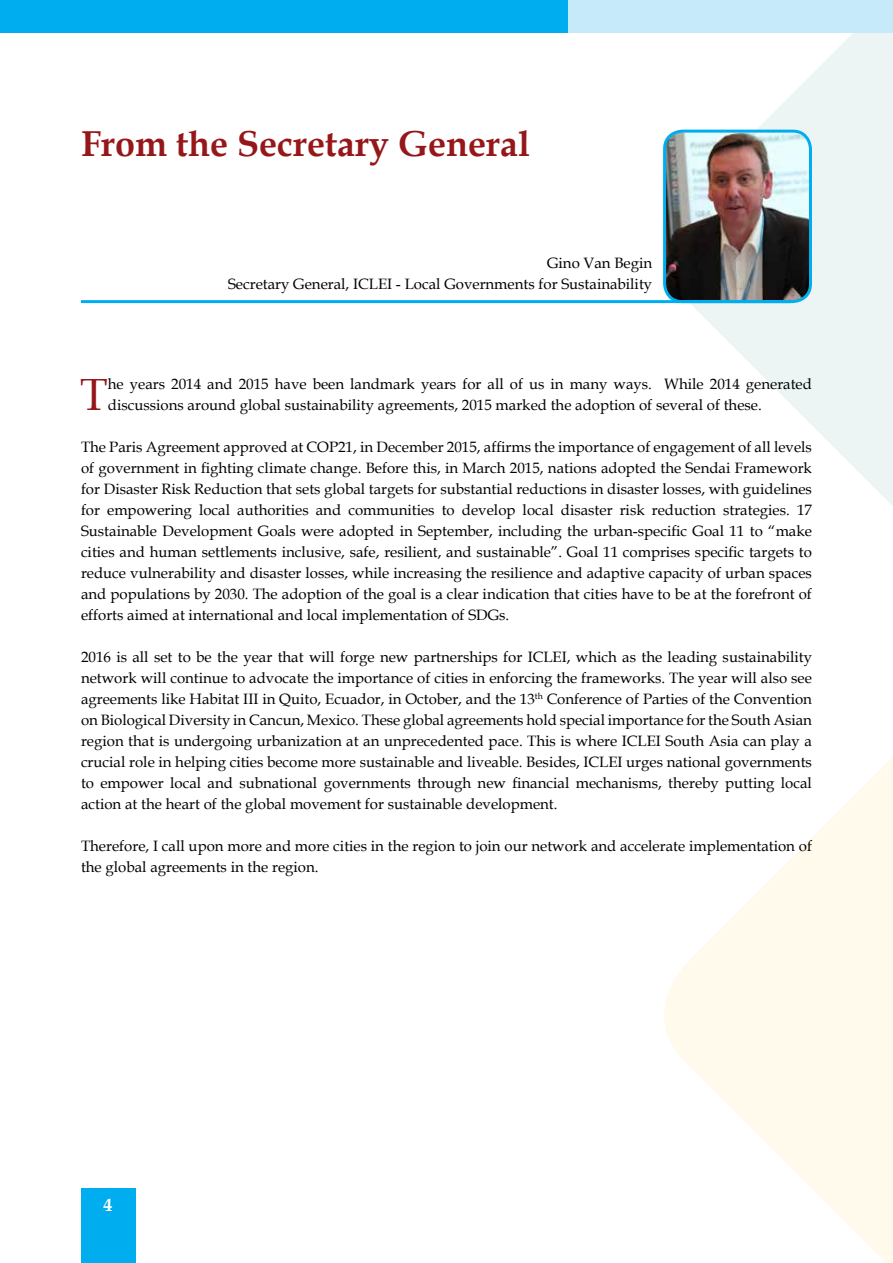
<style>
.page{position:relative;width:893px;height:1263px;background:#fff}
.page>*{position:absolute;margin:0;border:0;box-sizing:border-box;transform-origin:0 0}
.t1{font:45.15px "Book Antiqua";color:#96171a}
.t2{font:700 36px "Book Antiqua";color:#96171a}
.t3{font:700 18px "Book Antiqua";color:#fff}
.t4{font:15px/21px "Book Antiqua";color:#000}
</style>
<div class="page">
<svg style="left:636px;top:33px;width:257px;height:473px"></svg>
<svg style="left:664px;top:757px;width:229px;height:506px;fill:#fffaeb"></svg>
<div style="left:0;top:0;width:569px;height:33px;background:#00aeef"></div>
<div style="left:569px;top:0;width:324px;height:33px;background:#c7eafb"></div>
<div style="left:81px;top:1188px;width:54px;height:75px;background:#00aeef"></div>
<img style="left:665px;top:132px;width:145px;height:170px">
<div style="left:663px;top:130px;width:149px;height:173px;border:3px solid #00aeef;border-radius:18px"></div>
<hr style="left:81px;top:300px;width:710px;height:3px;background:#00aeef">
<h2 class="t2" style="left:81px;top:119px;width:450px">From the Secretary General</h2>
<p class="t4" style="left:228px;top:252px;width:426px;text-align:right">Gino Van Begin<br>Secretary General, ICLEI - Local Governments for Sustainability</p>
<h1 class="t1" style="left:80px;top:363px;width:29px">T</h1>
<p class="t4" style="left:108px;top:373px;width:706px">he years 2014 and 2015 have been landmark years for all of us in many ways. While 2014 generated discussions around global sustainability agreements, 2015 marked the adoption of several of these.</p>
<p class="t4" style="left:81px;top:436px;width:732px;text-align:justify">The Paris Agreement approved at COP21, in December 2015, affirms the importance of engagement of all levels of government in fighting climate change. Before this, in March 2015, nations adopted the Sendai Framework for Disaster Risk Reduction that sets global targets for substantial reductions in disaster losses, with guidelines for empowering local authorities and communities to develop local disaster risk reduction strategies. 17<br>Sustainable Development Goals were adopted in September, including the urban-specific Goal 11 to “make cities and human settlements inclusive, safe, resilient, and sustainable”. Goal 11 comprises specific targets to reduce vulnerability and disaster losses, while increasing the resilience and adaptive capacity of urban spaces and populations by 2030. The adoption of the goal is a clear indication that cities have to be at the forefront of efforts aimed at international and local implementation of SDGs.</p>
<p class="t4" style="left:81px;top:646px;width:732px;text-align:justify">2016 is all set to be the year that will forge new partnerships for ICLEI, which as the leading sustainability network will continue to advocate the importance of cities in enforcing the frameworks. The year will also see agreements like Habitat III in Quito, Ecuador, in October, and the 13<sup>th</sup> Conference of Parties of the Convention on Biological Diversity in Cancun, Mexico. These global agreements hold special importance for the South Asian region that is undergoing urbanization at an unprecedented pace. This is where ICLEI South Asia can play a crucial role in helping cities become more sustainable and liveable. Besides, ICLEI urges national governments to empower local and subnational governments through new financial mechanisms, thereby putting local action at the heart of the global movement for sustainable development.</p>
<p class="t4" style="left:81px;top:835px;width:732px">Therefore, I call upon more and more cities in the region to join our network and accelerate implementation of the global agreements in the region.</p>
<p class="t3" style="left:104px;top:1192px;width:10px">4</p>
</div>
